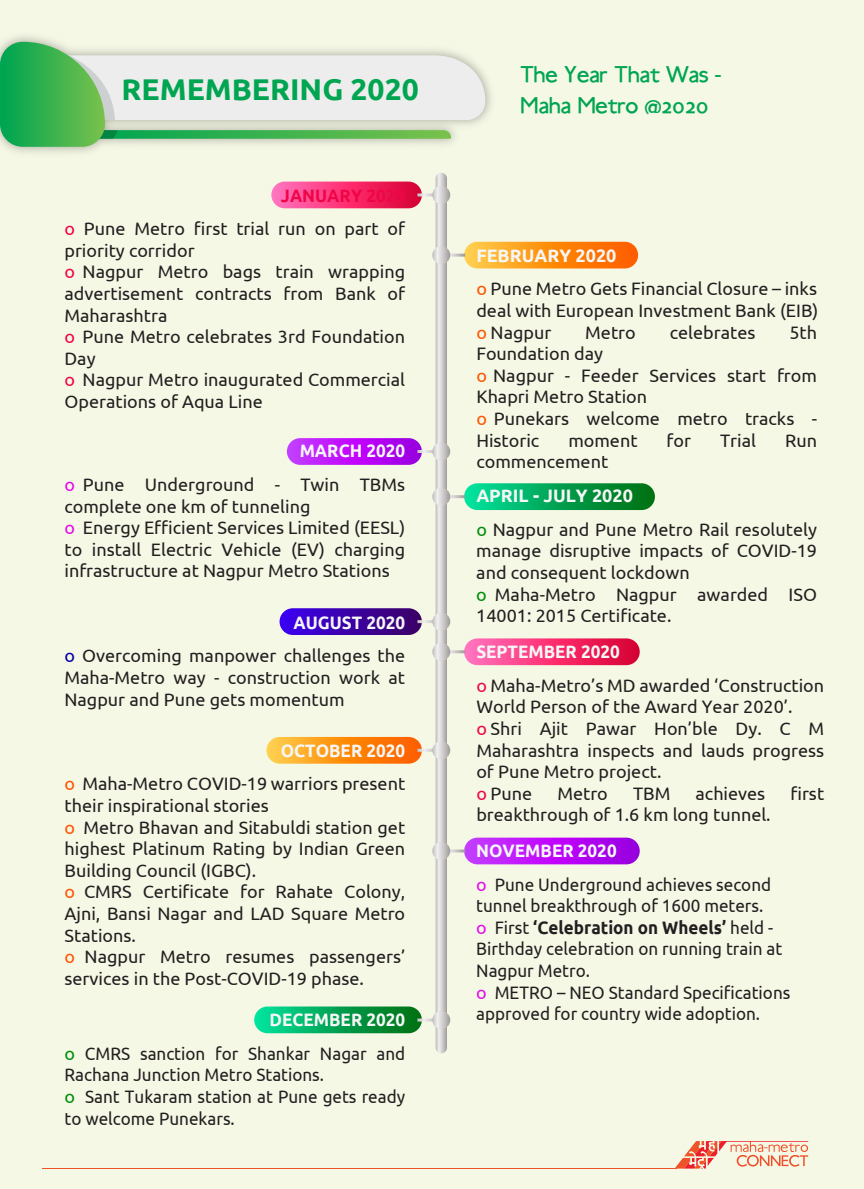
<style>
.page{position:relative;width:864px;height:1189px;background:#f6f8e6}
.page>*{position:absolute;margin:0;border:0;box-sizing:border-box;transform-origin:0 0}
.t1{font:700 30px "Ubuntu";color:#00a551}
.t2{font:25.5px/30.6px "Ubahn";color:#00a551}
.t3{font:18px/21.6px "Ubuntu";color:#231f20}
.t4{font:18px/21.6px "Ubuntu";color:#231f20;scale:.95 1}
.t5{font:700 18px "Ubuntu";color:#f5f7f6;scale:.95 1}
.s1{font-weight:700;color:#ef0648}
.s2{color:#ef0648}
.s3{font-weight:700;color:#f5f7f6}
.s4{color:#f50}
.s5{color:#e40cea}
.s6{color:#008e0a}
.s7{color:#0800a3}
.s8{font-weight:700}
</style>
<div class="page">
<svg style="left:675px;top:1141px;width:133px;height:27px"></svg>
<hr style="left:43px;top:1168px;width:634px;height:1px;background:#ef5328">
<hr style="left:725px;top:1141px;width:83px;height:1px;background:#ec202a">
<img style="left:0;top:36px;width:491px;height:117px">
<div style="left:103px;top:55px;width:382px;height:65px;background:#ededed"></div>
<svg style="left:100px;top:130px;width:351px;height:9px;background:#43b353"></svg>
<svg style="left:0;top:42px;width:105px;height:105px;background:#4ab760"></svg>
<div style="left:254px;top:1006px;width:168px;height:27px;background:linear-gradient(to right,#00df9c,#026b0e);border-radius:13px"></div>
<svg style="left:266px;top:737px;width:156px;height:27px;background:#fe9218"></svg>
<div style="left:280px;top:608px;width:142px;height:27px;background:linear-gradient(to right,#3a00ef,#3d0362);border-radius:13px"></div>
<svg style="left:287px;top:438px;width:135px;height:27px;background:#b813f7"></svg>
<div style="left:271px;top:182px;width:151px;height:26px;background:linear-gradient(to right,#ff70bd,#e0002d);border-radius:13px"></div>
<svg style="left:464px;top:242px;width:174px;height:26px;background:#fe931b"></svg>
<svg style="left:464px;top:483px;width:191px;height:27px;background:#0aa759"></svg>
<div style="left:464px;top:638px;width:176px;height:27px;background:linear-gradient(to right,#ff6fbd,#df002f);border-radius:13px"></div>
<svg style="left:464px;top:837px;width:176px;height:27px;background:#b916f6"></svg>
<svg style="left:436px;top:173px;width:11px;height:880px"></svg>
<hr style="left:417px;top:193px;width:24px;height:3px;background:#fff">
<hr style="left:441px;top:254px;width:24px;height:3px;background:#fff">
<hr style="left:417px;top:450px;width:24px;height:3px;background:#fff">
<hr style="left:441px;top:495px;width:24px;height:3px;background:#fff">
<hr style="left:417px;top:620px;width:24px;height:3px;background:#fff">
<hr style="left:417px;top:749px;width:24px;height:3px;background:#fff">
<hr style="left:417px;top:1018px;width:24px;height:3px;background:#fff">
<hr style="left:441px;top:650px;width:24px;height:3px;background:#fff">
<hr style="left:441px;top:849px;width:24px;height:3px;background:#fff">
<svg style="left:432px;top:186px;width:18px;height:18px"></svg>
<svg style="left:432px;top:246px;width:18px;height:18px"></svg>
<svg style="left:432px;top:442px;width:18px;height:18px"></svg>
<svg style="left:432px;top:488px;width:18px;height:18px"></svg>
<svg style="left:432px;top:741px;width:18px;height:18px"></svg>
<svg style="left:432px;top:842px;width:18px;height:18px"></svg>
<svg style="left:432px;top:1011px;width:18px;height:18px"></svg>
<svg style="left:432px;top:612px;width:18px;height:18px"></svg>
<svg style="left:432px;top:643px;width:18px;height:18px"></svg>
<h1 class="t1" style="left:122px;top:71px;width:299px">REMEMBERING 2020</h1>
<h2 class="t2" style="left:520px;top:60px;width:203px">The Year That Was -<br>Maha Metro @2020</h2>
<p class="t3" style="left:64px;top:178px;width:342px;line-height:33.6px;text-align:right"><span class="s1">JANUARY 2020<br></span><span class="s2">o</span> Pune Metro first trial run on part of</p>
<p class="t3" style="left:64px;top:239px;width:342px">priority corridor<br><span class="s2">o</span> Nagpur Metro bags train wrapping advertisement contracts from Bank of<br>Maharashtra<br><span class="s2">o</span> Pune Metro celebrates 3rd Foundation<br>Day<br><span class="s2">o</span> Nagpur Metro inaugurated Commercial<br>Operations of Aqua Line</p>
<p class="t3" style="left:476px;top:238px;width:342px;line-height:33.6px"><span class="s3">FEBRUARY 2020<br></span><span class="s4">o</span> Pune Metro Gets Financial Closure – inks</p>
<p class="t3" style="left:476px;top:299px;width:344px">deal with European Investment Bank (EIB) <span class="s4">o</span> Nagpur</p>
<p class="t3" style="left:585px;top:321px;width:52px">Metro</p>
<p class="t3" style="left:670px;top:321px;width:87px">celebrates</p>
<p class="t3" style="left:789px;top:321px;width:29px">5th</p>
<p class="t3" style="left:476px;top:342px;width:342px">Foundation day<br><span class="s4">o</span> Nagpur - Feeder Services start from<br>Khapri Metro Station<br><span class="s4">o</span> Punekars welcome metro tracks -<br>Historic</p>
<p class="t3" style="left:568px;top:429px;width:71px">moment</p>
<p class="t3" style="left:667px;top:429px;width:26px">for</p>
<p class="t3" style="left:720px;top:429px;width:37px">Trial</p>
<p class="t3" style="left:785px;top:429px;width:33px">Run</p>
<p class="t3" style="left:476px;top:450px;width:133px">commencement</p>
<p class="t3" style="left:64px;top:434px;width:342px;line-height:33.6px;text-align:right"><span class="s3">MARCH 2020<br></span><span class="s5">o</span> Pune Underground - Twin TBMs</p>
<p class="t3" style="left:64px;top:495px;width:342px">complete one km of tunneling<br><span class="s5">o</span> Energy Efficient Services Limited (EESL) to install Electric Vehicle (EV) charging infrastructure at Nagpur Metro Stations</p>
<p class="t3" style="left:476px;top:478px;width:342px;line-height:33.6px"><span class="s3">APRIL - JULY 2020<br></span><span class="s6">o</span> Nagpur and Pune Metro Rail resolutely</p>
<p class="t3" style="left:476px;top:540px;width:342px">manage disruptive impacts of COVID-19 and consequent lockdown<br><span class="s6">o</span> Maha-Metro Nagpur awarded ISO<br>14001: 2015 Certificate.</p>
<p class="t3" style="left:64px;top:605px;width:342px;line-height:33.6px;text-align:right"><span class="s3">AUGUST 2020<br></span><span class="s7">o</span> Overcoming manpower challenges the</p>
<p class="t3" style="left:64px;top:666px;width:342px">Maha-Metro way - construction work at<br>Nagpur and Pune gets momentum</p>
<p class="t3" style="left:476px;top:634px;width:349px;line-height:33.6px"><span class="s3">SEPTEMBER 2020<br></span><span class="s2">o</span> Maha-Metro’s MD awarded ‘Construction</p>
<p class="t3" style="left:476px;top:695px;width:349px">World Person of the Award Year 2020’.<br><span class="s2">o</span> Shri Ajit Pawar Hon’ble Dy. C M<br>Maharashtra inspects and lauds progress of Pune Metro project.<br><span class="s2">o</span> Pune</p>
<p class="t3" style="left:65px;top:733px;width:342px;line-height:33.6px;text-align:right"><span class="s3">OCTOBER 2020<br></span><span class="s4">o</span> Maha-Metro COVID-19 warriors present</p>
<p class="t3" style="left:65px;top:794px;width:342px">their inspirational stories<br><span class="s4">o</span> Metro Bhavan and Sitabuldi station get highest Platinum Rating by Indian Green<br>Building Council (IGBC).<br><span class="s4">o</span> CMRS Certificate for Rahate Colony,<br>Ajni, Bansi Nagar and LAD Square Metro<br>Stations.<br><span class="s4">o</span> Nagpur Metro resumes passengers’ services in the Post-COVID-19 phase.</p>
<p class="t3" style="left:557px;top:782px;width:52px">Metro</p>
<p class="t3" style="left:633px;top:782px;width:39px">TBM</p>
<p class="t3" style="left:696px;top:782px;width:71px">achieves</p>
<p class="t3" style="left:790px;top:782px;width:35px">first</p>
<p class="t3" style="left:476px;top:803px;width:296px">breakthrough of 1.6 km long tunnel.</p>
<p class="t4" style="left:476px;top:833px;width:312px;line-height:33.6px"><span class="s3">NOVEMBER 2020<br></span><span class="s5">o</span> Pune Underground achieves second</p>
<p class="t4" style="left:476px;top:894px;width:332px">tunnel breakthrough of 1600 meters.<br><span class="s5">o</span> First <span class="s8">‘Celebration on Wheels’</span> held - Birthday celebration on running train at Nagpur Metro.<br><span class="s5">o</span> METRO – NEO Standard Specifications</p>
<p class="t5" style="left:270px;top:1009px;width:144px">DECEMBER 2020</p>
<p class="t4" style="left:476px;top:1002px;width:300px">approved for country wide adoption.</p>
<p class="t4" style="left:65px;top:1042px;width:360px"><span class="s6">o</span> CMRS sanction for Shankar Nagar and Rachana Junction Metro Stations.<br><span class="s6">o</span> Sant Tukaram station at Pune gets ready to welcome Punekars.</p>
</div>
